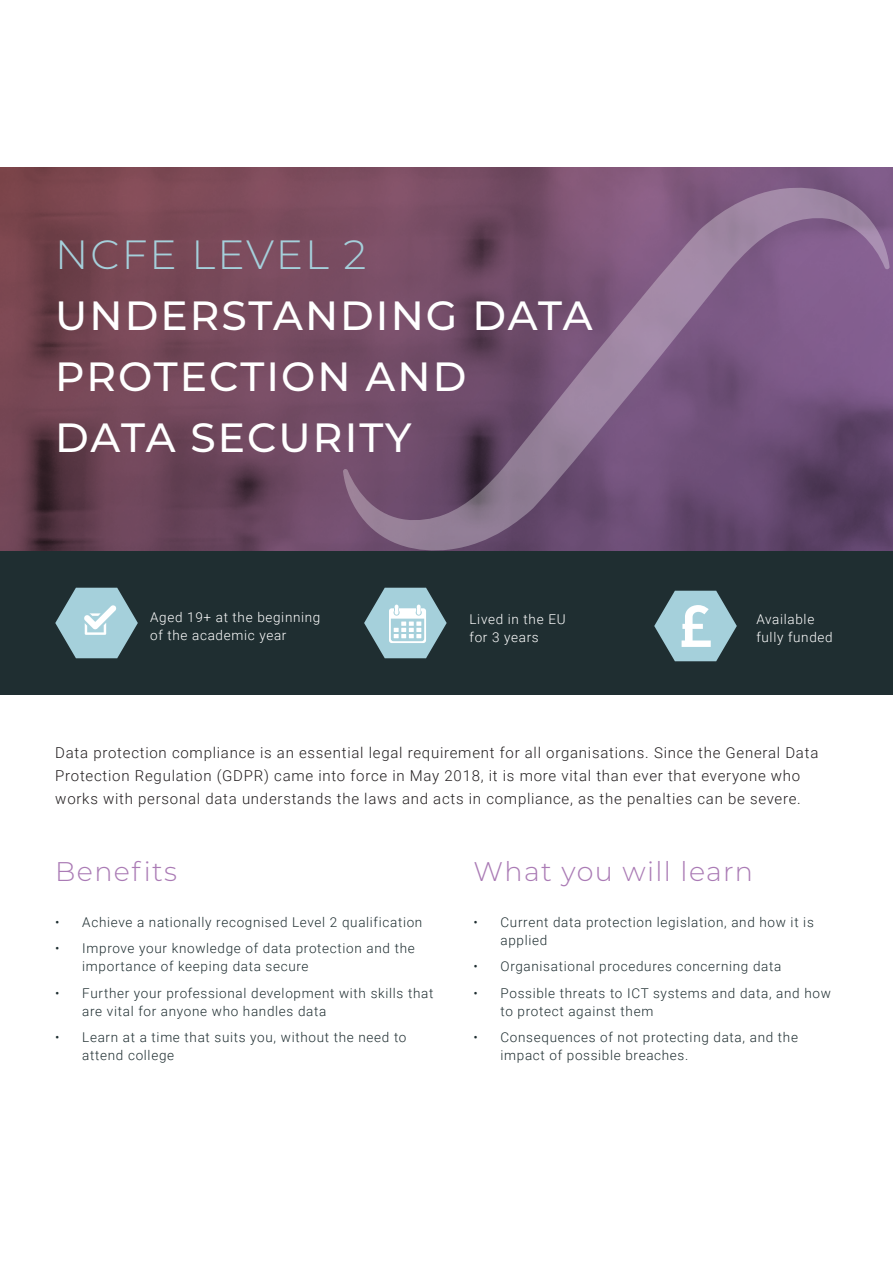
<style>
.page{position:relative;width:893px;height:1263px;background:#fff}
.page>*{position:absolute;margin:0;border:0;box-sizing:border-box;transform-origin:0 0}
.t1{font:500 40.8px/61.2px "Montserrat";letter-spacing:.05em;color:#fff}
.t2{font:300 40.8px "Montserrat";letter-spacing:.05em;color:#a5d0db}
.t3{font:300 27px "Montserrat";letter-spacing:.05em;color:#aa7bb5}
.t4{font:300 15px/22.5px "Roboto";letter-spacing:.05em;color:#231f20}
.t5{font:300 13.5px/18px "Roboto";letter-spacing:.05em;color:#1f2e31}
.t6{font:300 13.5px/18px "Roboto";letter-spacing:.05em;color:#fff}
</style>
<div class="page">
<img style="left:0;top:167px;width:893px;height:384px">
<div style="left:0;top:551px;width:893px;height:143px;background:#1f2e31"></div>
<svg style="left:55px;top:588px;width:83px;height:70px"></svg>
<svg style="left:654px;top:591px;width:83px;height:70px"></svg>
<svg style="left:343px;top:187px;width:547px;height:364px;background:#775678"></svg>
<svg style="left:364px;top:588px;width:83px;height:70px"></svg>
<p class="t2" style="left:55px;top:226px;width:313px">NCFE LEVEL 2</p>
<p class="t1" style="left:55px;top:283px;width:539px">UNDERSTANDING DATA<br>PROTECTION AND</p>
<p class="t1" style="left:55px;top:405px;width:358px">DATA SECURITY</p>
<p class="t6" style="left:150px;top:608px;width:172px">Aged 19+ at the beginning of the academic year</p>
<p class="t6" style="left:469px;top:610px;width:98px">Lived in the EU for 3 years</p>
<p class="t6" style="left:756px;top:610px;width:78px">Available fully funded</p>
<p class="t4" style="left:55px;top:741px;width:765px">Data protection compliance is an essential legal requirement for all organisations. Since the General Data<br>Protection Regulation (GDPR) came into force in May 2018, it is more vital than ever that everyone who works with personal data understands the laws and acts in compliance, as the penalties can be severe.</p>
<p class="t3" style="left:55px;top:853px;width:123px">Benefits</p>
<p class="t3" style="left:474px;top:853px;width:281px">What you will learn</p>
<p class="t5" style="left:55px;top:912px;width:369px">• Achieve a nationally recognised Level 2 qualification</p>
<p class="t5" style="left:82px;top:939px;width:334px;text-indent:-27px">• Improve your knowledge of data protection and the importance of keeping data secure</p>
<p class="t5" style="left:82px;top:983px;width:353px;text-indent:-27px">• Further your professional development with skills that are vital for anyone who handles data</p>
<p class="t5" style="left:82px;top:1028px;width:326px;text-indent:-27px">• Learn at a time that suits you, without the need to attend college</p>
<p class="t5" style="left:500px;top:912px;width:315px;text-indent:-27px">• Current data protection legislation, and how it is applied</p>
<p class="t5" style="left:473px;top:957px;width:309px">• Organisational procedures concerning data</p>
<p class="t5" style="left:500px;top:983px;width:332px;text-indent:-27px">• Possible threats to ICT systems and data, and how to protect against them</p>
<p class="t5" style="left:500px;top:1028px;width:299px;text-indent:-27px">• Consequences of not protecting data, and the impact of possible breaches.</p>
</div>
